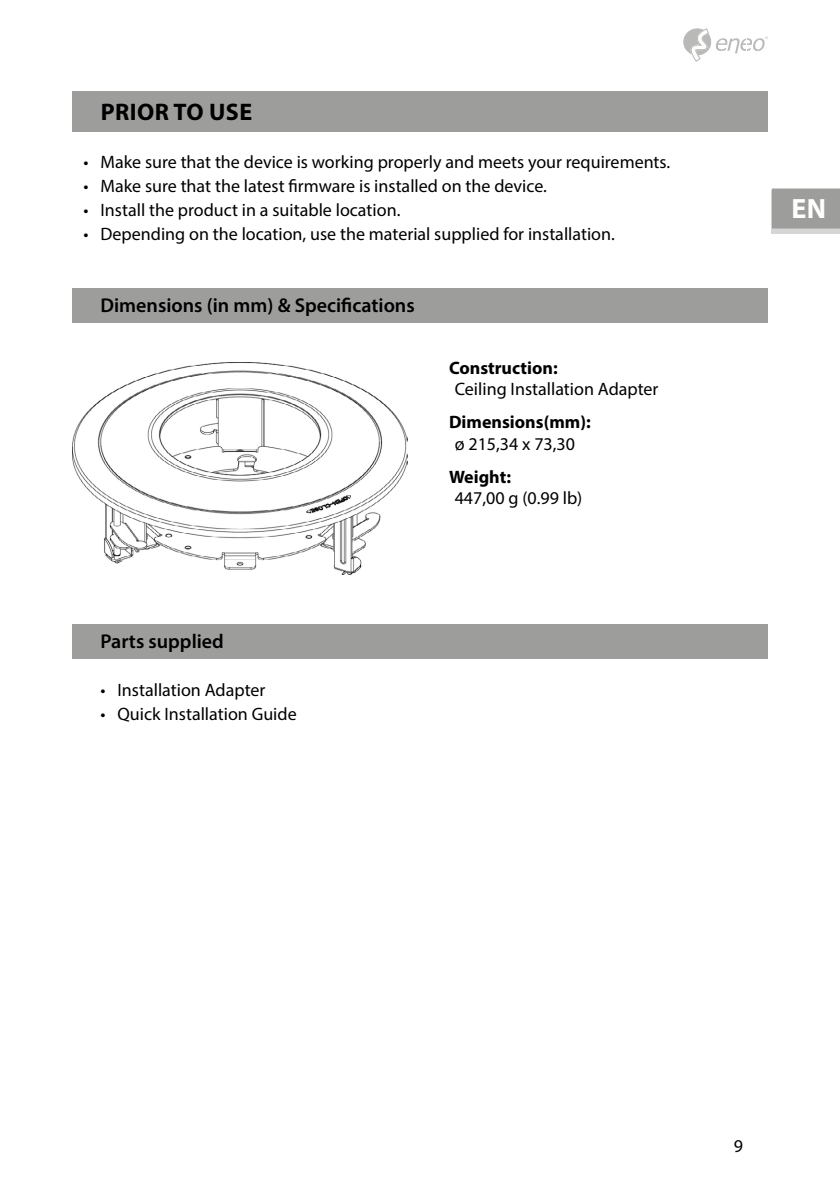
<style>
.page{position:relative;width:840px;height:1191px;background:#fff}
.page>*{position:absolute;margin:0;border:0;box-sizing:border-box;transform-origin:0 0}
.t1{font:700 28px "Myriad Pro";color:#fff}
.t2{font:700 24px "Myriad Pro";letter-spacing:.02em;color:#000}
.t3{font:600 20px "Myriad Pro";color:#000}
.t4{font:18px "Myriad Pro";color:#000}
.t5{font:700 18px "Myriad Pro";color:#000}
</style>
<div class="page">
<svg style="left:683px;top:28px;width:84px;height:34px"></svg>
<svg style="left:771px;top:228px;width:68px;height:6px"></svg>
<div style="left:771px;top:188px;width:68px;height:40px;background:#9d9d9c"></div>
<div style="left:72px;top:91px;width:695px;height:41px;background:#9d9d9c"></div>
<div style="left:72px;top:288px;width:695px;height:35px;background:#9d9d9c"></div>
<img style="left:72px;top:362px;width:336px;height:212px">
<div style="left:72px;top:624px;width:695px;height:35px;background:#9d9d9c"></div>
<h2 class="t2" style="left:101px;top:96px;width:153px">PRIOR TO USE</h2>
<p class="t4" style="left:83px;top:151px;width:586px">• Make sure that the device is working properly and meets your requirements.</p>
<p class="t4" style="left:83px;top:175px;width:463px">• Make sure that the latest firmware is installed on the device.</p>
<p class="t4" style="left:83px;top:199px;width:317px">• Install the product in a suitable location.</p>
<p class="t4" style="left:83px;top:223px;width:531px">• Depending on the location, use the material supplied for installation.</p>
<p class="t3" style="left:100px;top:293px;width:315px">Dimensions (in mm) &amp; Specifications</p>
<p class="t5" style="left:449px;top:356px;width:110px">Construction:</p>
<p class="t4" style="left:454px;top:378px;width:205px">Ceiling Installation Adapter</p>
<p class="t5" style="left:449px;top:410px;width:143px">Dimensions(mm):</p>
<p class="t4" style="left:454px;top:433px;width:122px">ø 215,34 x 73,30</p>
<p class="t5" style="left:449px;top:465px;width:63px">Weight:</p>
<p class="t4" style="left:454px;top:487px;width:129px">447,00 g (0.99 lb)</p>
<p class="t3" style="left:100px;top:629px;width:125px">Parts supplied</p>
<p class="t4" style="left:100px;top:679px;width:166px">• Installation Adapter</p>
<p class="t4" style="left:100px;top:703px;width:198px">• Quick Installation Guide</p>
<h1 class="t1" style="left:790px;top:190px;width:36px">EN</h1>
<p class="t4" style="left:733px;top:1135px;width:11px">9</p>
</div>
